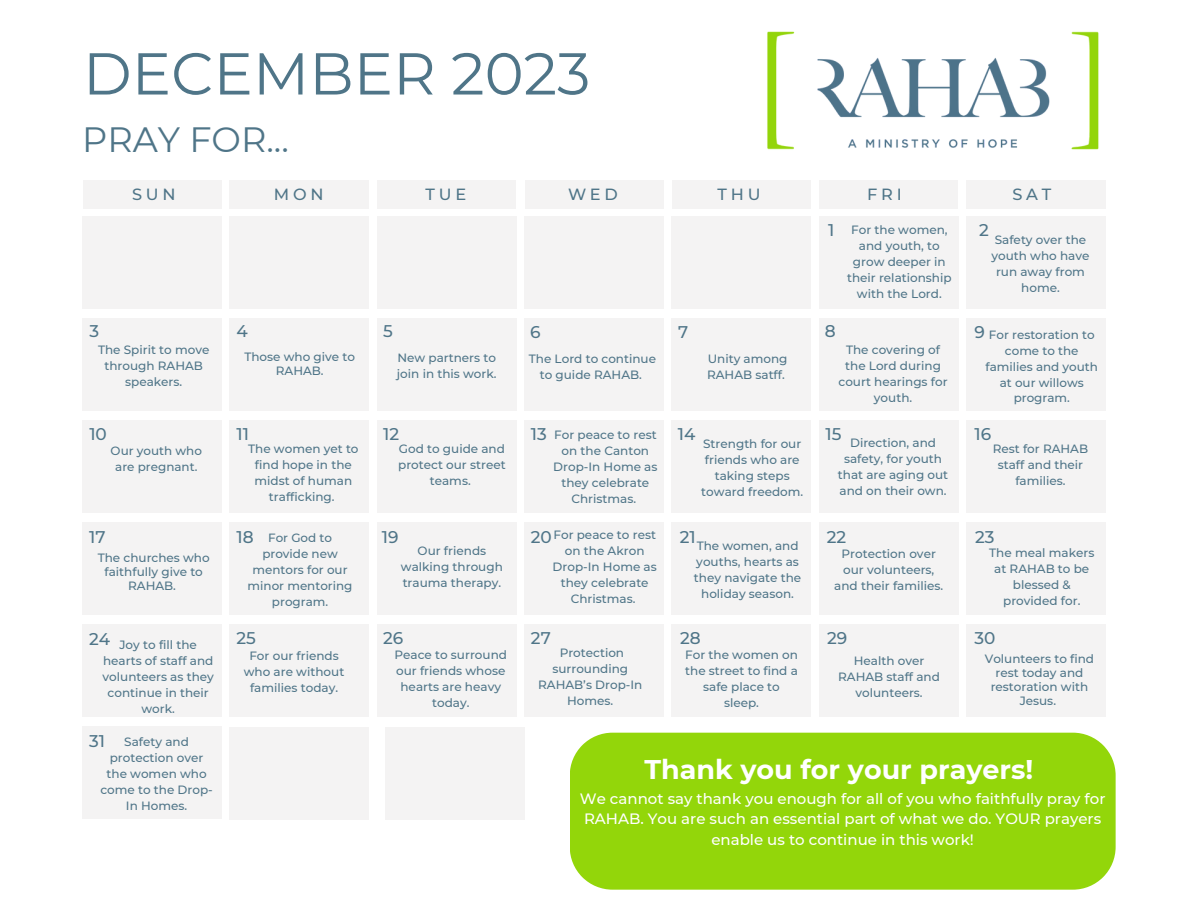
<style>
.page{position:relative;width:1188px;height:918px;background:#fff}
.page>*{position:absolute;margin:0;border:0;box-sizing:border-box;transform-origin:0 0}
.t1{font:58.95px "Montserrat";color:#4f7588}
.t2{font:35.1px "Montserrat";color:#4f7588}
.t3{font:700 27px "Montserrat";color:#fff}
.t4{font:500 16.95px "Montserrat";color:#4f7588}
.t5{font:500 16.2px "Montserrat";letter-spacing:.235em;color:#4f7588}
.t6{font:500 15px/20.2px "Montserrat";color:#fff;text-align:center}
.t7{font:500 12px/16px "Montserrat";color:#4f7588;text-align:center}
</style>
<div class="page">
<div style="left:672px;top:216px;width:139px;height:93px;background:#f4f3f3"></div>
<div style="left:819px;top:216px;width:139px;height:93px;background:#f4f3f3"></div>
<div style="left:967px;top:216px;width:139px;height:93px;background:#f4f3f3"></div>
<div style="left:82px;top:318px;width:139px;height:93px;background:#f4f3f3"></div>
<div style="left:230px;top:318px;width:139px;height:93px;background:#f4f3f3"></div>
<div style="left:377px;top:318px;width:139px;height:93px;background:#f4f3f3"></div>
<div style="left:524px;top:318px;width:140px;height:93px;background:#f4f3f3"></div>
<div style="left:672px;top:318px;width:139px;height:93px;background:#f4f3f3"></div>
<div style="left:819px;top:318px;width:139px;height:93px;background:#f4f3f3"></div>
<div style="left:967px;top:318px;width:139px;height:93px;background:#f4f3f3"></div>
<div style="left:82px;top:420px;width:139px;height:93px;background:#f4f3f3"></div>
<div style="left:230px;top:420px;width:139px;height:93px;background:#f4f3f3"></div>
<div style="left:377px;top:420px;width:139px;height:93px;background:#f4f3f3"></div>
<div style="left:524px;top:420px;width:140px;height:93px;background:#f4f3f3"></div>
<div style="left:672px;top:420px;width:139px;height:93px;background:#f4f3f3"></div>
<div style="left:819px;top:420px;width:139px;height:93px;background:#f4f3f3"></div>
<div style="left:967px;top:420px;width:139px;height:93px;background:#f4f3f3"></div>
<div style="left:82px;top:522px;width:139px;height:93px;background:#f4f3f3"></div>
<div style="left:230px;top:522px;width:139px;height:93px;background:#f4f3f3"></div>
<div style="left:377px;top:522px;width:139px;height:93px;background:#f4f3f3"></div>
<div style="left:524px;top:522px;width:140px;height:93px;background:#f4f3f3"></div>
<div style="left:672px;top:522px;width:139px;height:93px;background:#f4f3f3"></div>
<div style="left:819px;top:522px;width:139px;height:93px;background:#f4f3f3"></div>
<div style="left:967px;top:522px;width:139px;height:93px;background:#f4f3f3"></div>
<div style="left:82px;top:624px;width:139px;height:93px;background:#f4f3f3"></div>
<div style="left:230px;top:624px;width:139px;height:93px;background:#f4f3f3"></div>
<div style="left:377px;top:624px;width:139px;height:93px;background:#f4f3f3"></div>
<div style="left:524px;top:624px;width:140px;height:93px;background:#f4f3f3"></div>
<div style="left:672px;top:624px;width:139px;height:93px;background:#f4f3f3"></div>
<div style="left:819px;top:624px;width:139px;height:93px;background:#f4f3f3"></div>
<div style="left:967px;top:624px;width:139px;height:93px;background:#f4f3f3"></div>
<div style="left:82px;top:726px;width:139px;height:93px;background:#f4f3f3"></div>
<div style="left:82px;top:216px;width:139px;height:93px;background:#f4f3f3"></div>
<div style="left:230px;top:216px;width:139px;height:93px;background:#f4f3f3"></div>
<div style="left:377px;top:216px;width:139px;height:93px;background:#f4f3f3"></div>
<div style="left:524px;top:216px;width:140px;height:93px;background:#f4f3f3"></div>
<div style="left:83px;top:180px;width:138px;height:29px;background:#f4f3f3"></div>
<div style="left:230px;top:180px;width:139px;height:29px;background:#f4f3f3"></div>
<div style="left:377px;top:180px;width:139px;height:29px;background:#f4f3f3"></div>
<div style="left:525px;top:180px;width:139px;height:29px;background:#f4f3f3"></div>
<div style="left:672px;top:180px;width:139px;height:29px;background:#f4f3f3"></div>
<div style="left:819px;top:180px;width:139px;height:29px;background:#f4f3f3"></div>
<div style="left:967px;top:180px;width:139px;height:29px;background:#f4f3f3"></div>
<img style="left:767px;top:31px;width:332px;height:119px">
<div style="left:570px;top:733px;width:546px;height:157px;background:#93d60a"></div>
<div style="left:230px;top:727px;width:139px;height:92px;background:#f4f3f3"></div>
<div style="left:385px;top:727px;width:139px;height:92px;background:#f4f3f3"></div>
<p class="t1" style="left:83px;top:37px;width:509px">DECEMBER 2023</p>
<p class="t2" style="left:82px;top:118px;width:208px">PRAY FOR...</p>
<p class="t5" style="left:132px;top:185px;width:45px">SUN</p>
<p class="t5" style="left:274px;top:185px;width:51px">MON</p>
<p class="t5" style="left:426px;top:185px;width:42px">TUE</p>
<p class="t5" style="left:568px;top:185px;width:51px">WED</p>
<p class="t5" style="left:718px;top:185px;width:44px">THU</p>
<p class="t5" style="left:867px;top:185px;width:36px">FRI</p>
<p class="t5" style="left:1012px;top:185px;width:40px">SAT</p>
<p class="t4" style="left:828px;top:220px;width:8px">1</p>
<p class="t4" style="left:979px;top:219px;width:11px">2</p>
<p class="t7" style="left:847px;top:222px;width:106px">For the women, and youth, to grow deeper in their relationship with the Lord.</p>
<p class="t7" style="left:991px;top:232px;width:100px">Safety over the youth who have run away from home.</p>
<p class="t4" style="left:825px;top:321px;width:12px">8</p>
<p class="t4" style="left:89px;top:321px;width:11px">3</p>
<p class="t4" style="left:974px;top:321px;width:12px">9</p>
<p class="t4" style="left:237px;top:321px;width:13px">4</p>
<p class="t4" style="left:383px;top:321px;width:11px">5</p>
<p class="t4" style="left:530px;top:321px;width:12px">6</p>
<p class="t4" style="left:678px;top:321px;width:12px">7</p>
<p class="t7" style="left:986px;top:327px;width:114px">For restoration to come to the families and youth at our willows program.</p>
<p class="t7" style="left:98px;top:342px;width:113px">The Spirit to move through RAHAB speakers.</p>
<p class="t7" style="left:529px;top:350px;width:129px">The Lord to continue to guide RAHAB.</p>
<p class="t7" style="left:707px;top:350px;width:82px;text-align:left">Unity among<br>RAHAB satff.</p>
<p class="t7" style="left:839px;top:342px;width:111px">The covering of the Lord during court hearings for youth.</p>
<p class="t7" style="left:244px;top:350px;width:112px;line-height:14px">Those who give to<br>RAHAB.</p>
<p class="t7" style="left:397px;top:350px;width:101px;text-align:left">New partners to join in this work.</p>
<p class="t4" style="left:89px;top:423px;width:19px">10</p>
<p class="t7" style="left:111px;top:443px;width:93px">Our youth who are pregnant.</p>
<p class="t4" style="left:89px;top:527px;width:18px">17</p>
<p class="t7" style="left:98px;top:551px;width:114px;line-height:14px">The churches who faithfully give to<br>RAHAB.</p>
<p class="t4" style="left:237px;top:423px;width:14px">11</p>
<p class="t4" style="left:383px;top:423px;width:17px">12</p>
<p class="t7" style="left:248px;top:441px;width:112px">The women yet to find hope in the midst of human trafficking.</p>
<p class="t7" style="left:398px;top:441px;width:109px">God to guide and protect our street teams.</p>
<p class="t4" style="left:237px;top:527px;width:19px">18</p>
<p class="t7" style="left:248px;top:530px;width:106px">For God to provide new mentors for our minor mentoring program.</p>
<p class="t4" style="left:382px;top:527px;width:18px">19</p>
<p class="t7" style="left:401px;top:543px;width:103px">Our friends walking through trauma therapy.</p>
<p class="t4" style="left:531px;top:423px;width:17px">13</p>
<p class="t4" style="left:678px;top:423px;width:19px">14</p>
<p class="t4" style="left:975px;top:424px;width:18px">16</p>
<p class="t4" style="left:826px;top:424px;width:17px">15</p>
<p class="t7" style="left:553px;top:427px;width:106px">For peace to rest on the Canton<br>Drop-In Home as they celebrate<br>Christmas.</p>
<p class="t7" style="left:553px;top:526px;width:106px">For peace to rest on the Akron<br>Drop-In Home as they celebrate<br>Christmas.</p>
<p class="t7" style="left:694px;top:537px;width:109px">The women, and youths, hearts as they navigate the holiday season.</p>
<p class="t7" style="left:838px;top:435px;width:112px">Direction, and safety, for youth that are aging out and on their own.</p>
<p class="t7" style="left:701px;top:436px;width:103px">Strength for our friends who are taking steps toward freedom.</p>
<p class="t7" style="left:993px;top:441px;width:97px">Rest for RAHAB staff and their families.</p>
<p class="t4" style="left:531px;top:526px;width:22px">20</p>
<p class="t4" style="left:680px;top:526px;width:17px">21</p>
<p class="t4" style="left:827px;top:526px;width:21px">22</p>
<p class="t4" style="left:975px;top:527px;width:21px">23</p>
<p class="t7" style="left:989px;top:544px;width:107px">The meal makers at RAHAB to be blessed &amp; provided for.</p>
<p class="t7" style="left:834px;top:545px;width:110px">Protection over our volunteers, and their families.</p>
<p class="t4" style="left:237px;top:628px;width:21px">25</p>
<p class="t4" style="left:531px;top:628px;width:21px">27</p>
<p class="t4" style="left:680px;top:628px;width:22px">28</p>
<p class="t4" style="left:974px;top:628px;width:22px">30</p>
<p class="t4" style="left:383px;top:628px;width:22px">26</p>
<p class="t4" style="left:827px;top:628px;width:22px">29</p>
<p class="t4" style="left:89px;top:628px;width:23px">24</p>
<p class="t7" style="left:103px;top:637px;width:113px">Joy to fill the hearts of staff and volunteers as they continue in their work.</p>
<p class="t7" style="left:244px;top:647px;width:102px">For our friends who are without families today.</p>
<p class="t7" style="left:838px;top:653px;width:103px">Health over<br>RAHAB staff and volunteers.</p>
<p class="t7" style="left:538px;top:645px;width:106px">Protection surrounding<br>RAHAB’s Drop-In<br>Homes.</p>
<p class="t7" style="left:685px;top:646px;width:114px">For the women on the street to find a safe place to sleep.</p>
<p class="t7" style="left:395px;top:647px;width:114px">Peace to surround our friends whose hearts are heavy today.</p>
<p class="t7" style="left:985px;top:651px;width:111px;line-height:14px">Volunteers to find rest today and restoration with<br>Jesus.</p>
<p class="t4" style="left:89px;top:730px;width:17px">31</p>
<p class="t7" style="left:100px;top:733px;width:114px">Safety and protection over the women who come to the Drop-<br>In Homes.</p>
<p class="t3" style="left:644px;top:753px;width:390px">Thank you for your prayers!</p>
<p class="t6" style="left:580px;top:789px;width:527px">We cannot say thank you enough for all of you who faithfully pray for<br>RAHAB. You are such an essential part of what we do. YOUR prayers enable us to continue in this work!</p>
</div>
